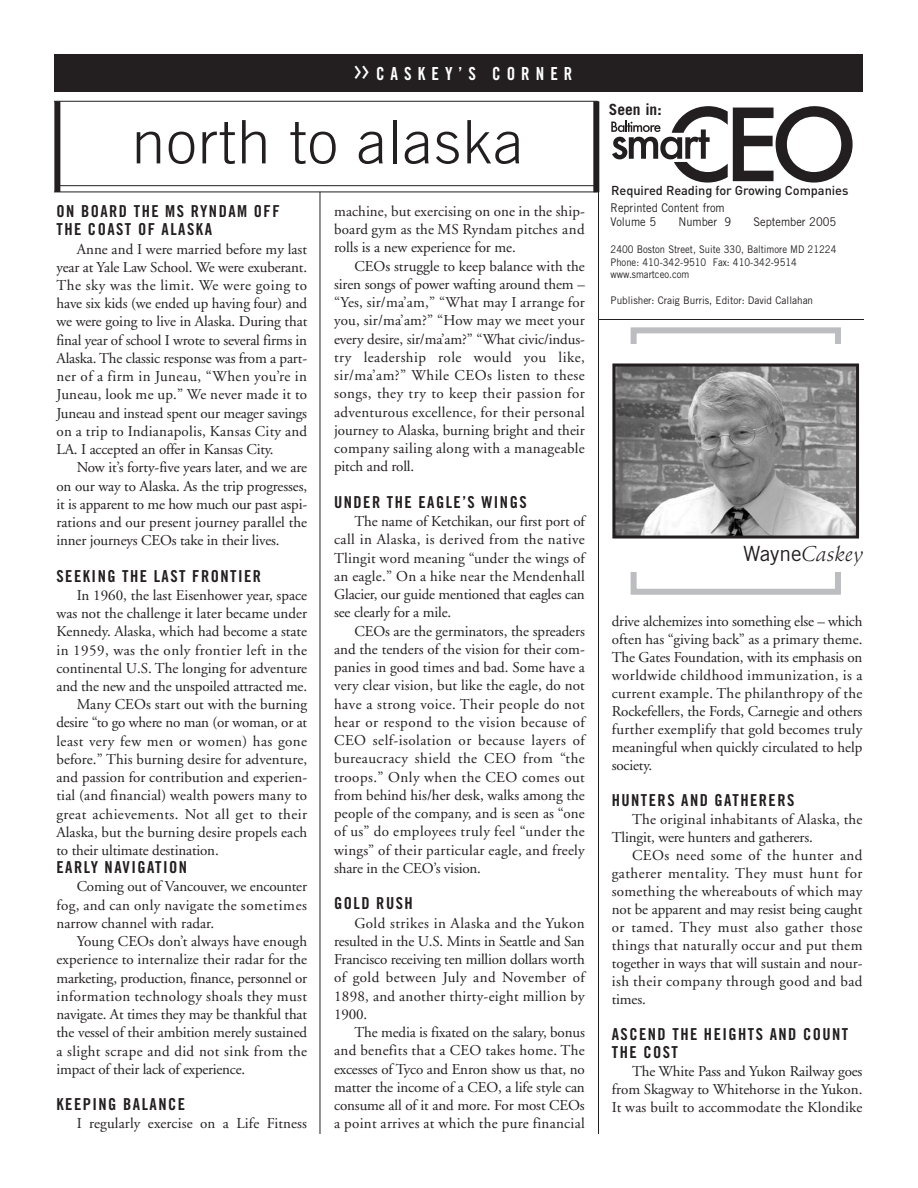
<style>
.page{position:relative;width:918px;height:1188px;background:#fff}
.page>*{position:absolute;margin:0;border:0;box-sizing:border-box;transform-origin:0 0}
.t1{font:300 60px "Trade Gothic";letter-spacing:.02em;color:#231f20}
.t2{font:italic 21px "Schneidler BT";color:#231f20}
.t3{font:18px "Trade Gothic Bold Cond Twenty";letter-spacing:.355em;color:#fff;scale:.95 1}
.t4{font:16.5px/18.3px "Trade Gothic Bold Cond Twenty";letter-spacing:.09em;color:#231f20}
.t5{font:700 15.45px "Trade Gothic";color:#231f20}
.t6{font:15px/18.3px "Adobe Garamond";letter-spacing:.005em;color:#231f20;text-align:justify}
.t7{font:15px "Adobe Garamond";letter-spacing:.03em;color:#231f20}
.t8{font:15px "Adobe Garamond";letter-spacing:-.015em;color:#231f20}
.t9{font:500 12.75px "DIN";letter-spacing:-.005em;color:#231f20}
.t10{font:12px/14.4px "Trade Gothic";color:#231f20;scale:.92 1}
.t11{font:10.5px/12.6px "Trade Gothic";color:#231f20;scale:.9 1}
.t12{font:10.5px "Trade Gothic";color:#231f20;scale:.95 1}
.s1{font-family:"Meta";font-size:25.8px}
.s2{font-family:"Trade Gothic";font-style:normal}
</style>
<div class="page">
<div style="left:54px;top:54px;width:808px;height:38px;background:#231f20"></div>
<svg style="left:611px;top:106px;width:242px;height:77px"></svg>
<hr style="left:598px;top:190px;width:1px;height:944px;background:#231f20">
<hr style="left:599px;top:319px;width:265px;height:1px;background:#231f20">
<div style="left:593px;top:101px;width:6px;height:91px;background:#231f20"></div>
<hr style="left:57px;top:185px;width:541px;height:1px;background:#231f20">
<hr style="left:54px;top:192px;width:544px;height:1px;background:#231f20">
<hr style="left:54px;top:101px;width:544px;height:1px;background:#231f20">
<div style="left:54px;top:101px;width:6px;height:91px;background:#231f20"></div>
<hr style="left:320px;top:192px;width:1px;height:942px;background:#231f20">
<div style="left:631px;top:327px;width:210px;height:268px;border:6px solid #bcbdc0"></div>
<div style="left:619px;top:344px;width:254px;height:228px;background:#fff"></div>
<img style="left:616px;top:367px;width:239px;height:168px">
<div style="left:612px;top:363px;width:247px;height:176px;border:3px solid #231f20"></div>
<p class="t3" style="left:354px;top:67px;width:232px"><span class="s1">&gt;&gt;</span>CASKEY’S CORNER</p>
<h1 class="t1" style="left:132px;top:120px;width:393px">north to alaska</h1>
<p class="t4" style="left:56px;top:203px;width:225px">ON BOARD THE MS RYNDAM OFF<br>THE COAST OF ALASKA</p>
<p class="t6" style="left:56px;top:241px;width:252px;text-indent:20px">Anne and I were married before my last year at Yale Law School. We were exuberant.<br>The sky was the limit. We were going to have six kids (we ended up having four) and we were going to live in Alaska. During that final year of school I wrote to several firms in Alaska. The classic response was from a part&shy;ner of a firm in Juneau, “When you’re in Juneau, look me up.” We never made it to Juneau and instead spent our meager savings on a trip to Indianapolis, Kansas City and LA. I accepted an offer in Kansas City.</p>
<p class="t6" style="left:56px;top:460px;width:252px;text-indent:20px">Now it’s forty-five years later, and we are on our way to Alaska. As the trip progresses, it is apparent to me how much our past aspi&shy;rations and our present journey parallel the inner journeys CEOs take in their lives.</p>
<p class="t4" style="left:56px;top:568px;width:206px">SEEKING THE LAST FRONTIER</p>
<p class="t6" style="left:77px;top:587px;width:232px">In 1960, the last Eisenhower year, space</p>
<p class="t6" style="left:56px;top:606px;width:252px">was not the challenge it later became under</p>
<p class="t6" style="left:56px;top:624px;width:252px">Kennedy. Alaska, which had become a state</p>
<p class="t7" style="left:56px;top:644px;width:252px">in 1959, was the only frontier left in the</p>
<p class="t6" style="left:56px;top:660px;width:252px">continental U.S. The longing for adventure</p>
<p class="t6" style="left:56px;top:678px;width:252px">and the new and the unspoiled attracted me.</p>
<p class="t6" style="left:77px;top:697px;width:232px">Many CEOs start out with the burning</p>
<p class="t8" style="left:56px;top:717px;width:252px">desire “to go where no man (or woman, or at</p>
<p class="t7" style="left:56px;top:735px;width:252px">least very few men or women) has gone</p>
<p class="t6" style="left:56px;top:751px;width:252px">before.” This burning desire for adventure,</p>
<p class="t6" style="left:56px;top:770px;width:252px">and passion for contribution and experien-</p>
<p class="t6" style="left:56px;top:788px;width:252px">tial (and financial) wealth powers many to</p>
<p class="t7" style="left:56px;top:808px;width:252px">great achievements. Not all get to their</p>
<p class="t6" style="left:56px;top:824px;width:252px">Alaska, but the burning desire propels each</p>
<p class="t6" style="left:56px;top:843px;width:164px">to their ultimate destination.</p>
<p class="t4" style="left:56px;top:860px;width:132px">EARLY NAVIGATION</p>
<p class="t6" style="left:56px;top:879px;width:252px;text-indent:20px">Coming out of Vancouver, we encounter fog, and can only navigate the sometimes narrow channel with radar.</p>
<p class="t6" style="left:56px;top:934px;width:252px;text-indent:20px">Young CEOs don’t always have enough experience to internalize their radar for the marketing, production, finance, personnel or information technology shoals they must navigate. At times they may be thankful that the vessel of their ambition merely sustained a slight scrape and did not sink from the impact of their lack of experience.</p>
<p class="t4" style="left:56px;top:1097px;width:130px">KEEPING BALANCE</p>
<p class="t6" style="left:77px;top:1116px;width:232px">I regularly exercise on a Life Fitness</p>
<p class="t6" style="left:334px;top:203px;width:252px">machine, but exercising on one in the ship&shy;board gym as the MS Ryndam pitches and rolls is a new experience for me.</p>
<p class="t6" style="left:334px;top:258px;width:252px;text-indent:20px">CEOs struggle to keep balance with the siren songs of power wafting around them – “Yes, sir/ma’am,” “What may I arrange for you, sir/ma’am?” “How may we meet your every desire, sir/ma’am?” “What civic/indus&shy;try leadership role would you like, sir/ma’am?” While CEOs listen to these songs, they try to keep their passion for adventurous excellence, for their personal journey to Alaska, burning bright and their company sailing along with a manageable pitch and roll.</p>
<p class="t4" style="left:334px;top:494px;width:194px">UNDER THE EAGLE’S WINGS</p>
<p class="t6" style="left:334px;top:514px;width:252px;text-indent:20px">The name of Ketchikan, our first port of call in Alaska, is derived from the native Tlingit word meaning “under the wings of an eagle.” On a hike near the Mendenhall Glacier, our guide mentioned that eagles can see clearly for a mile.</p>
<p class="t6" style="left:334px;top:623px;width:252px;text-indent:20px">CEOs are the germinators, the spreaders and the tenders of the vision for their com&shy;panies in good times and bad. Some have a very clear vision, but like the eagle, do not have a strong voice. Their people do not hear or respond to the vision because of CEO self-isolation or because layers of bureaucracy shield the CEO from “the troops.” Only when the CEO comes out from behind his/her desk, walks among the people of the company, and is seen as “one of us” do employees truly feel “under the wings” of their particular eagle, and freely share in the CEO’s vision.</p>
<p class="t4" style="left:334px;top:896px;width:80px">GOLD RUSH</p>
<p class="t6" style="left:334px;top:915px;width:252px;text-indent:20px">Gold strikes in Alaska and the Yukon resulted in the U.S. Mints in Seattle and San Francisco receiving ten million dollars worth of gold between July and November of 1898, and another thirty-eight million by 1900.</p>
<p class="t6" style="left:334px;top:1025px;width:252px;text-indent:20px">The media is fixated on the salary, bonus and benefits that a CEO takes home. The excesses of Tyco and Enron show us that, no matter the income of a CEO, a life style can consume all of it and more. For most CEOs a point arrives at which the pure financial</p>
<p class="t5" style="left:609px;top:104px;width:54px">Seen in:</p>
<p class="t9" style="left:611px;top:186px;width:239px">Required Reading for Growing Companies</p>
<p class="t10" style="left:611px;top:201px;width:126px">Reprinted Content from<br>Volume 5</p>
<p class="t10" style="left:678px;top:216px;width:59px">Number 9</p>
<p class="t10" style="left:753px;top:216px;width:92px">September 2005</p>
<p class="t11" style="left:611px;top:244px;width:252px">2400 Boston Street, Suite 330, Baltimore MD 21224<br>Phone: 410-342-9510 Fax: 410-342-9514 www.smartceo.com</p>
<p class="t12" style="left:611px;top:297px;width:215px">Publisher: Craig Burris, Editor: David Callahan</p>
<h2 class="t2" style="left:743px;top:546px;width:122px"><span class="s2">Wayne</span>Caskey</h2>
<p class="t6" style="left:612px;top:614px;width:252px">drive alchemizes into something else – which often has “giving back” as a primary theme.<br>The Gates Foundation, with its emphasis on worldwide childhood immunization, is a current example. The philanthropy of the Rockefellers, the Fords, Carnegie and others further exemplify that gold becomes truly meaningful when quickly circulated to help society.</p>
<p class="t4" style="left:612px;top:793px;width:184px">HUNTERS AND GATHERERS</p>
<p class="t6" style="left:612px;top:812px;width:252px;text-indent:20px">The original inhabitants of Alaska, the<br>Tlingit, were hunters and gatherers.</p>
<p class="t6" style="left:612px;top:848px;width:252px;text-indent:20px">CEOs need some of the hunter and gatherer mentality. They must hunt for something the whereabouts of which may not be apparent and may resist being caught or tamed. They must also gather those things that naturally occur and put them together in ways that will sustain and nour&shy;ish their company through good and bad times.</p>
<p class="t4" style="left:612px;top:1027px;width:238px">ASCEND THE HEIGHTS AND COUNT<br>THE COST</p>
<p class="t6" style="left:612px;top:1064px;width:252px;text-indent:20px">The White Pass and Yukon Railway goes from Skagway to Whitehorse in the Yukon.<br>It was built to accommodate the Klondike</p>
</div>
